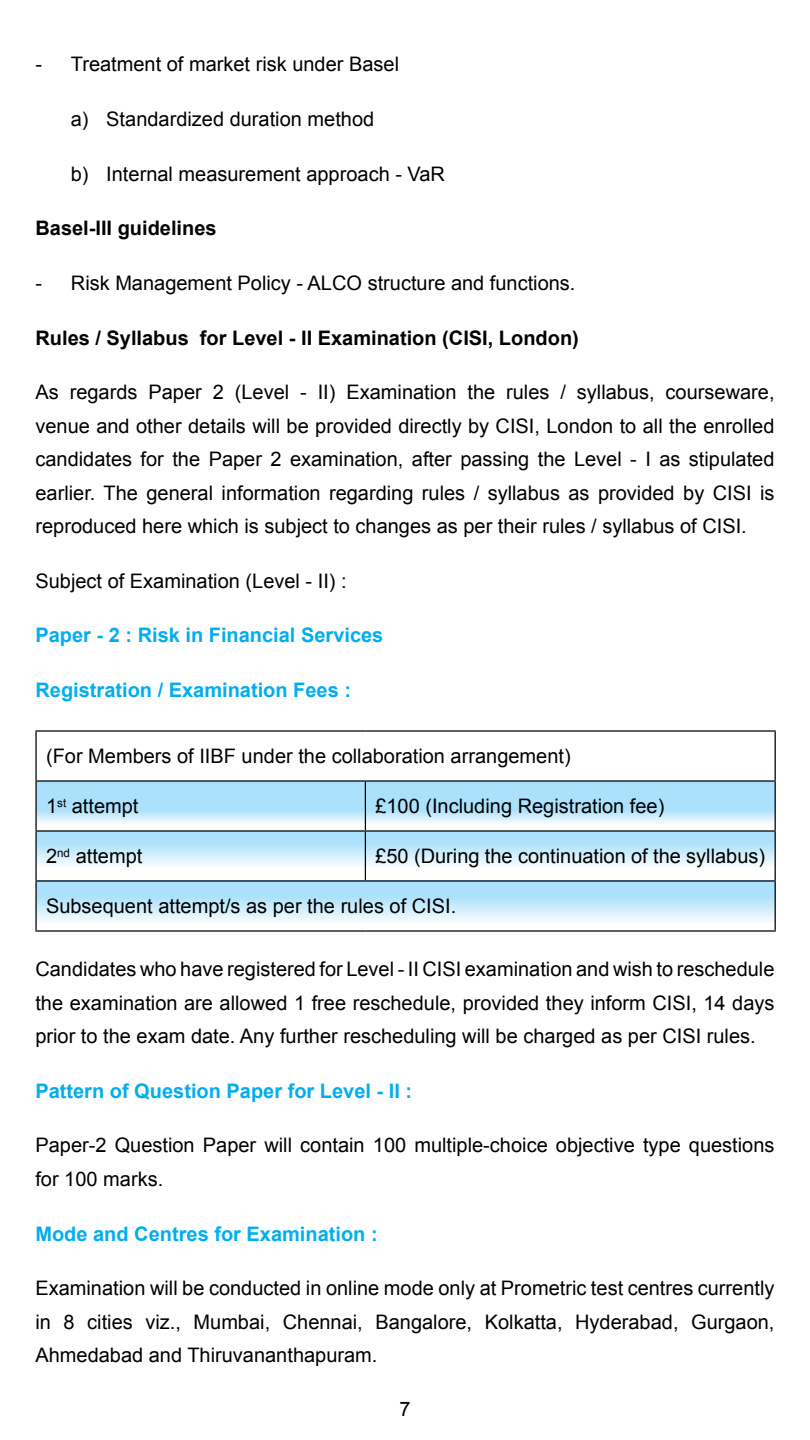
<style>
.page{position:relative;width:810px;height:1440px;background:#fff}
.page>*{position:absolute;margin:0;border:0;box-sizing:border-box;transform-origin:0 0}
.t1{font:20px/33.5px "Arial";color:#000;text-align:justify}
.t2{font:700 20px "Arial";color:#00aeef}
.t3{font:700 20px "Arial";color:#000}
</style>
<div class="page">
<svg style="left:37px;top:782px;width:738px;height:98px"></svg>
<svg style="left:37px;top:882px;width:738px;height:48px"></svg>
<hr style="left:35px;top:730px;width:330px;height:2px;background:#000">
<hr style="left:35px;top:732px;width:2px;height:48px;background:#000">
<hr style="left:365px;top:730px;width:411px;height:2px;background:#000">
<hr style="left:775px;top:732px;width:1px;height:48px;background:#000">
<hr style="left:35px;top:780px;width:330px;height:2px;background:#000">
<hr style="left:35px;top:782px;width:2px;height:48px;background:#000">
<hr style="left:365px;top:780px;width:411px;height:2px;background:#000">
<hr style="left:365px;top:782px;width:1px;height:48px;background:#000">
<hr style="left:775px;top:782px;width:1px;height:48px;background:#000">
<hr style="left:35px;top:830px;width:330px;height:2px;background:#000">
<hr style="left:35px;top:832px;width:2px;height:48px;background:#000">
<hr style="left:365px;top:830px;width:411px;height:2px;background:#000">
<hr style="left:365px;top:832px;width:1px;height:48px;background:#000">
<hr style="left:775px;top:832px;width:1px;height:48px;background:#000">
<hr style="left:35px;top:880px;width:330px;height:2px;background:#000">
<hr style="left:35px;top:882px;width:2px;height:48px;background:#000">
<hr style="left:365px;top:880px;width:411px;height:2px;background:#000">
<hr style="left:775px;top:882px;width:1px;height:48px;background:#000">
<hr style="left:35px;top:930px;width:330px;height:2px;background:#000">
<hr style="left:365px;top:930px;width:411px;height:2px;background:#000">
<p class="t1" style="left:35px;top:48px;width:365px">- Treatment of market risk under Basel</p>
<p class="t1" style="left:71px;top:102px;width:305px">a) Standardized duration method</p>
<p class="t1" style="left:71px;top:157px;width:376px">b) Internal measurement approach - VaR</p>
<p class="t3" style="left:35px;top:215px;width:183px">Basel-III guidelines</p>
<p class="t1" style="left:35px;top:266px;width:542px">- Risk Management Policy - ALCO structure and functions.</p>
<p class="t3" style="left:35px;top:324px;width:545px">Rules / Syllabus for Level - II Examination (CISI, London)</p>
<p class="t1" style="left:35px;top:376px;width:741px">As regards Paper 2 (Level - II) Examination the rules / syllabus, courseware, venue and other details will be provided directly by CISI, London to all the enrolled candidates for the Paper 2 examination, after passing the Level - I as stipulated earlier. The general information regarding rules / syllabus as provided by CISI is reproduced here which is subject to changes as per their rules / syllabus of CISI.</p>
<p class="t1" style="left:35px;top:564px;width:313px">Subject of Examination (Level - II) :</p>
<p class="t2" style="left:35px;top:622px;width:349px">Paper - 2 : Risk in Financial Services</p>
<p class="t2" style="left:35px;top:677px;width:317px">Registration / Examination Fees :</p>
<p class="t1" style="left:46px;top:740px;width:526px">(For Members of IIBF under the collaboration arrangement)</p>
<p class="t1" style="left:46px;top:790px;width:94px">1<sup>st</sup> attempt</p>
<p class="t1" style="left:375px;top:790px;width:291px">£100 (Including Registration fee)</p>
<p class="t1" style="left:46px;top:840px;width:98px">2<sup>nd</sup> attempt</p>
<p class="t1" style="left:375px;top:840px;width:391px">£50 (During the continuation of the syllabus)</p>
<p class="t1" style="left:46px;top:890px;width:412px">Subsequent attempt/s as per the rules of CISI.</p>
<p class="t1" style="left:35px;top:953px;width:741px">Candidates who have registered for Level - II CISI examination and wish to reschedule the examination are allowed 1 free reschedule, provided they inform CISI, 14 days prior to the exam date. Any further rescheduling will be charged as per CISI rules.</p>
<p class="t2" style="left:35px;top:1078px;width:378px">Pattern of Question Paper for Level - II :</p>
<p class="t1" style="left:35px;top:1129px;width:741px">Paper-2 Question Paper will contain 100 multiple-choice objective type questions for 100 marks.</p>
<p class="t2" style="left:35px;top:1220px;width:344px">Mode and Centres for Examination :</p>
<p class="t1" style="left:35px;top:1272px;width:741px">Examination will be conducted in online mode only at Prometric test centres currently in 8 cities viz., Mumbai, Chennai, Bangalore, Kolkatta, Hyderabad, Gurgaon, Ahmedabad and Thiruvananthapuram.</p>
<p class="t1" style="left:399px;top:1393px;width:13px">7</p>
</div>
